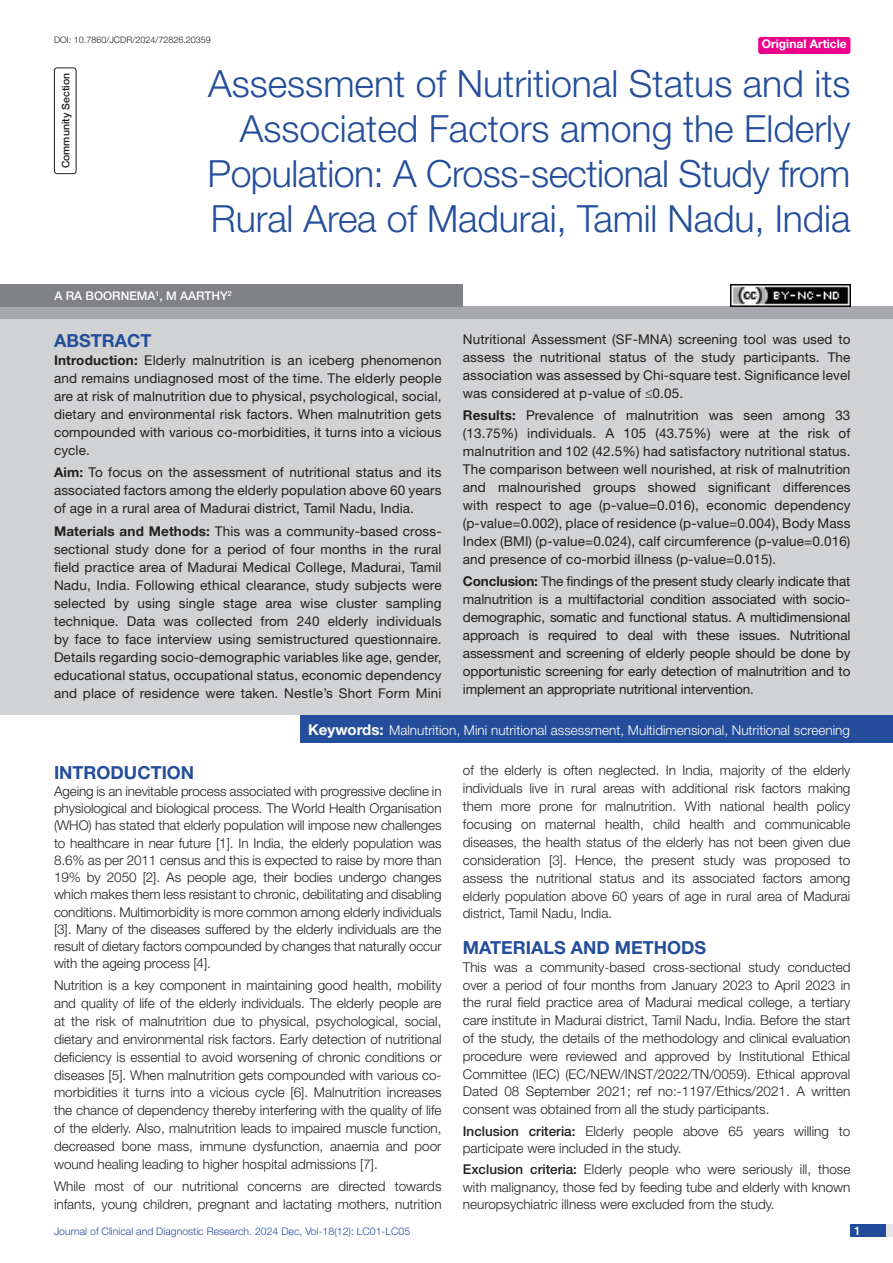
<style>
.page{position:relative;width:893px;height:1263px;background:#fff}
.page>*{position:absolute;margin:0;border:0;box-sizing:border-box;transform-origin:0 0}
.t1{font:300 37.5px/45px "Helvetica Neue";color:#244e9b;text-align:right}
.Heading{font:700 18px "Helvetica Neue";color:#244e9b}
.Abstract_head{font:700 18px "Helvetica Neue";color:#244e9b}
.Body_text{font:300 13.5px/17.2px "Helvetica Neue";color:#231f20;text-align:justify}
.Abstract_Text{font:13.5px/18px "Helvetica Neue";letter-spacing:.01em;color:#231f20;text-align:justify}
.Key_words{font:300 13.5px "Helvetica Neue";color:#fff}
.Author{font:500 12px "Helvetica Neue";color:#fff}
.t2{font:700 12px "Helvetica Neue";color:#fff}
.t3{font:300 10.5px "Helvetica Neue";color:#244e9b}
.section{font:500 10.5px "Helvetica Neue";color:#231f20}
.DOI{font:300 9px "Helvetica Neue";color:#231f20}
.s1{font-weight:700}
.s2{font-weight:700;font-size:15px}
.s3{font-weight:500}
</style>
<div class="page">
<div style="left:850px;top:1224px;width:43px;height:13px;background:#e6e7e9"></div>
<div style="left:850px;top:1224px;width:35px;height:13px;background:#214c99"></div>
<div style="left:758px;top:37px;width:92px;height:17px;background:#ed028c;border-radius:3px"></div>
<div style="left:54px;top:68px;width:22px;height:106px;border:1px solid #231f20;border-radius:3px"></div>
<div style="left:0;top:307px;width:893px;height:12px;background:#a8a9ad"></div>
<div style="left:0;top:284px;width:463px;height:23px;background:#808285"></div>
<div style="left:0;top:319px;width:893px;height:396px;background:#d1d2d4"></div>
<div style="left:300px;top:715px;width:593px;height:28px;background:#244e9b"></div>
<img style="left:730px;top:284px;width:120px;height:23px">
<p class="DOI" style="left:54px;top:35px;width:158px">DOI: 10.7860/JCDR/2024/72826.20359</p>
<p class="t2" style="left:762px;top:37px;width:87px">Original Article</p>
<p class="section" style="left:59px;top:168px;width:97px;rotate:-90deg">Community Section</p>
<p class="t1" style="left:208px;top:60px;width:644px">Assessment of Nutritional Status and its Associated Factors among the Elderly Population: A Cross-sectional Study from Rural Area of Madurai, Tamil Nadu, India</p>
<p class="Author" style="left:54px;top:289px;width:179px">A Ra Boornema<sup>1</sup>, M Aarthy<sup>2</sup></p>
<p class="Abstract_head" style="left:54px;top:329px;width:99px">ABSTRACT</p>
<p class="Abstract_Text" style="left:54px;top:351px;width:389px"><span class="s1">Introduction:</span> Elderly malnutrition is an iceberg phenomenon and remains undiagnosed most of the time. The elderly people are at risk of malnutrition due to physical, psychological, social, dietary and environmental risk factors. When malnutrition gets compounded with various co-morbidities, it turns into a vicious cycle.</p>
<p class="Abstract_Text" style="left:54px;top:463px;width:389px"><span class="s1">Aim:</span> To focus on the assessment of nutritional status and its associated factors among the elderly population above 60 years of age in a rural area of Madurai district, Tamil Nadu, India.</p>
<p class="Abstract_Text" style="left:54px;top:522px;width:389px"><span class="s1">Materials and Methods:</span> This was a community-based cross&shy;sectional study done for a period of four months in the rural field practice area of Madurai Medical College, Madurai, Tamil Nadu, India. Following ethical clearance, study subjects were selected by using single stage area wise cluster sampling technique. Data was collected from 240 elderly individuals by face to face interview using semistructured questionnaire.<br>Details regarding socio-demographic variables like age, gender, educational status, occupational status, economic dependency and place of residence were taken. Nestle’s Short Form Mini</p>
<p class="Abstract_Text" style="left:463px;top:330px;width:389px">Nutritional Assessment (SF-MNA) screening tool was used to assess the nutritional status of the study participants. The association was assessed by Chi-square test. Significance level was considered at p-value of ≤0.05.</p>
<p class="Abstract_Text" style="left:463px;top:406px;width:389px"><span class="s1">Results:</span> Prevalence of malnutrition was seen among 33 (13.75%) individuals. A 105 (43.75%) were at the risk of malnutrition and 102 (42.5%) had satisfactory nutritional status.<br>The comparison between well nourished, at risk of malnutrition and malnourished groups showed significant differences with respect to age (p-value=0.016), economic dependency (p-value=0.002), place of residence (p-value=0.004), Body Mass Index (BMI) (p-value=0.024), calf circumference (p-value=0.016) and presence of co-morbid illness (p-value=0.015).</p>
<p class="Abstract_Text" style="left:463px;top:572px;width:389px"><span class="s1">Conclusion:</span> The findings of the present study clearly indicate that malnutrition is a multifactorial condition associated with socio&shy;demographic, somatic and functional status. A multidimensional approach is required to deal with these issues. Nutritional assessment and screening of elderly people should be done by opportunistic screening for early detection of malnutrition and to implement an appropriate nutritional intervention.</p>
<p class="Key_words" style="left:308px;top:721px;width:543px"><span class="s2">Keywords:</span> Malnutrition, Mini nutritional assessment, Multidimensional, Nutritional screening</p>
<p class="Heading" style="left:54px;top:761px;width:142px">INTRODUCTION</p>
<p class="Body_text" style="left:54px;top:782px;width:389px">Ageing is an inevitable process associated with progressive decline in physiological and biological process. The World Health Organisation (WHO) has stated that elderly population will impose new challenges to healthcare in near future [1]. In India, the elderly population was 8.6% as per 2011 census and this is expected to raise by more than 19% by 2050 [2]. As people age, their bodies undergo changes which makes them less resistant to chronic, debilitating and disabling conditions. Multimorbidity is more common among elderly individuals [3]. Many of the diseases suffered by the elderly individuals are the result of dietary factors compounded by changes that naturally occur with the ageing process [4].</p>
<p class="Body_text" style="left:54px;top:976px;width:389px;line-height:17.9px">Nutrition is a key component in maintaining good health, mobility and quality of life of the elderly individuals. The elderly people are at the risk of malnutrition due to physical, psychological, social, dietary and environmental risk factors. Early detection of nutritional deficiency is essential to avoid worsening of chronic conditions or diseases [5]. When malnutrition gets compounded with various co&shy;morbidities it turns into a vicious cycle [6]. Malnutrition increases the chance of dependency thereby interfering with the quality of life of the elderly. Also, malnutrition leads to impaired muscle function, decreased bone mass, immune dysfunction, anaemia and poor wound healing leading to higher hospital admissions [7].</p>
<p class="Body_text" style="left:54px;top:1177px;width:389px;line-height:18px">While most of our nutritional concerns are directed towards infants, young children, pregnant and lactating mothers, nutrition</p>
<p class="Body_text" style="left:463px;top:761px;width:389px;line-height:18px">of the elderly is often neglected. In India, majority of the elderly individuals live in rural areas with additional risk factors making them more prone for malnutrition. With national health policy focusing on maternal health, child health and communicable diseases, the health status of the elderly has not been given due consideration [3]. Hence, the present study was proposed to assess the nutritional status and its associated factors among elderly population above 60 years of age in rural area of Madurai district, Tamil Nadu, India.</p>
<p class="Heading" style="left:463px;top:937px;width:245px">MATERIALS AND METHODS</p>
<p class="Body_text" style="left:463px;top:958px;width:389px;line-height:17.7px">This was a community-based cross-sectional study conducted over a period of four months from January 2023 to April 2023 in the rural field practice area of Madurai medical college, a tertiary care institute in Madurai district, Tamil Nadu, India. Before the start of the study, the details of the methodology and clinical evaluation procedure were reviewed and approved by Institutional Ethical Committee (IEC) (EC/NEW/INST/2022/TN/0059). Ethical approval Dated 08 September 2021; ref no:-1197/Ethics/2021. A written consent was obtained from all the study participants.</p>
<p class="Body_text" style="left:463px;top:1122px;width:389px"><span class="s3">Inclusion criteria:</span> Elderly people above 65 years willing to participate were included in the study.</p>
<p class="Body_text" style="left:463px;top:1160px;width:389px"><span class="s3">Exclusion criteria:</span> Elderly people who were seriously ill, those with malignancy, those fed by feeding tube and elderly with known neuropsychiatric illness were excluded from the study.</p>
<p class="t3" style="left:54px;top:1225px;width:358px">Journal of Clinical and Diagnostic Research. 2024 Dec, Vol-18(12): LC01-LC05</p>
<p class="Author" style="left:854px;top:1223px;width:8px">1</p>
</div>
